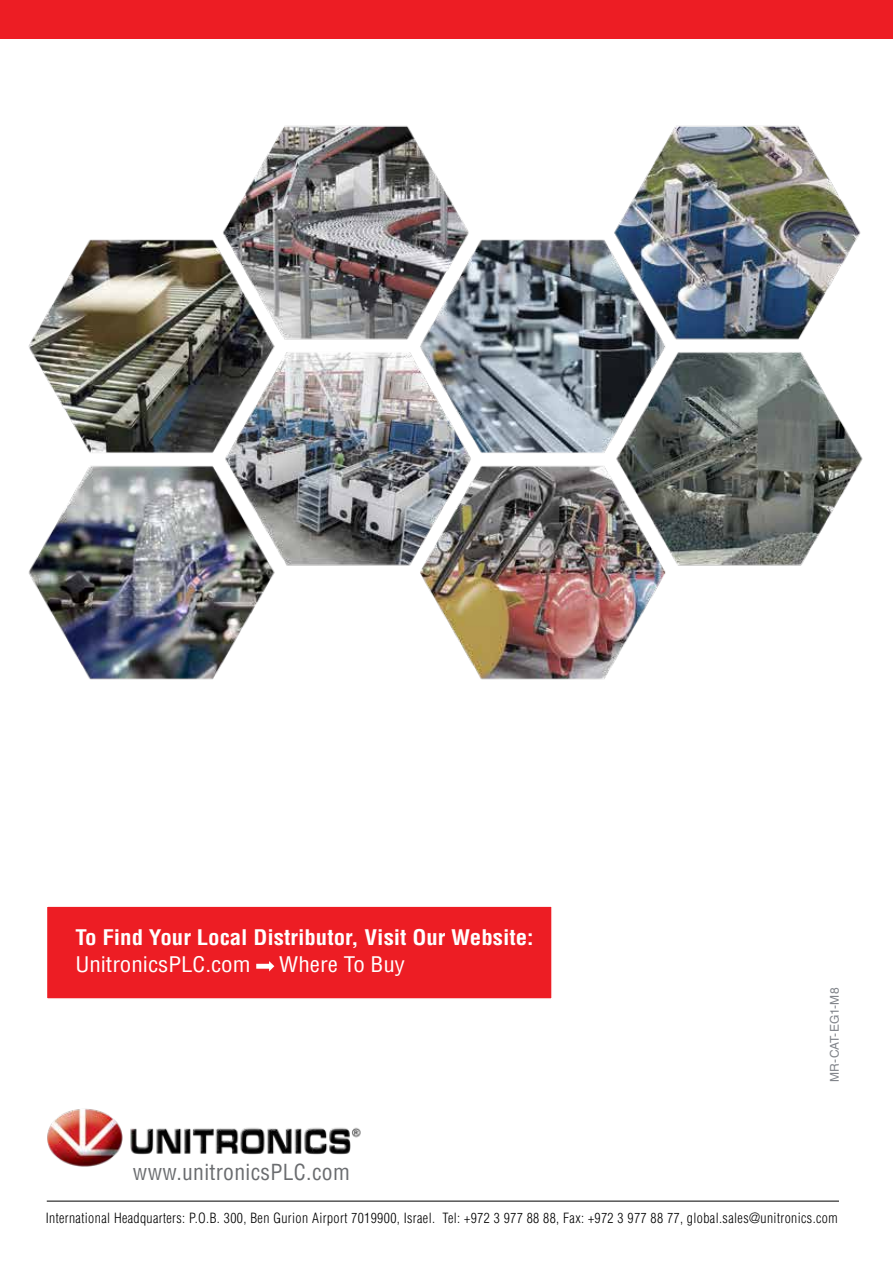
<style>
.page{position:relative;width:893px;height:1263px;background:#fff}
.page>*{position:absolute;margin:0;border:0;box-sizing:border-box;transform-origin:0 0}
.t1{font:condensed 21.6px "Helvetica LT Std";letter-spacing:.015em;color:#6a6c6f}
.t2{font:700 condensed 21px "Helvetica LT Std";color:#fff;scale:1.09 1}
.t3{font:condensed 21px "Helvetica LT Std";color:#fff;scale:1.09 1}
.t4{font:300 condensed 13.8px "Helvetica LT Std";letter-spacing:.03em;color:#000}
.t5{font:12.15px "Helvetica LT Std";letter-spacing:.015em;color:#81848a}
</style>
<div class="page">
<img style="left:28px;top:125px;width:835px;height:1077px">
<div style="left:0;top:1015px;width:301px;height:60px;background:#fff"></div>
<img style="left:34px;top:1092px;width:329px;height:74px">
<hr style="left:47px;top:1201px;width:792px;height:1px;background:#000">
<div style="left:0;top:0;width:893px;height:39px;background:#ed1d24"></div>
<div style="left:46px;top:905px;width:507px;height:95px;background:#ed1d24;border:2px solid #fff"></div>
<svg style="left:256px;top:961px;width:18px;height:10px"></svg>
<h2 class="t2" style="left:75px;top:924px;width:422px">To Find Your Local Distributor, Visit Our Website:</h2>
<h2 class="t3" style="left:75px;top:951px;width:162px">UnitronicsPLC.com</h2>
<h2 class="t3" style="left:279px;top:951px;width:117px">Where To Buy</h2>
<h1 class="t1" style="left:133px;top:1158px;width:218px">www.unitronicsPLC.com</h1>
<p class="t5" style="left:828px;top:1082px;width:96px;rotate:-90deg">MR-CAT-EG1-M8</p>
<p class="t4" style="left:46px;top:1209px;width:793px">International Headquarters: P.O.B. 300, Ben Gurion Airport 7019900, Israel. Tel: +972 3 977 88 88, Fax: +972 3 977 88 77, global.sales@unitronics.com</p>
</div>
